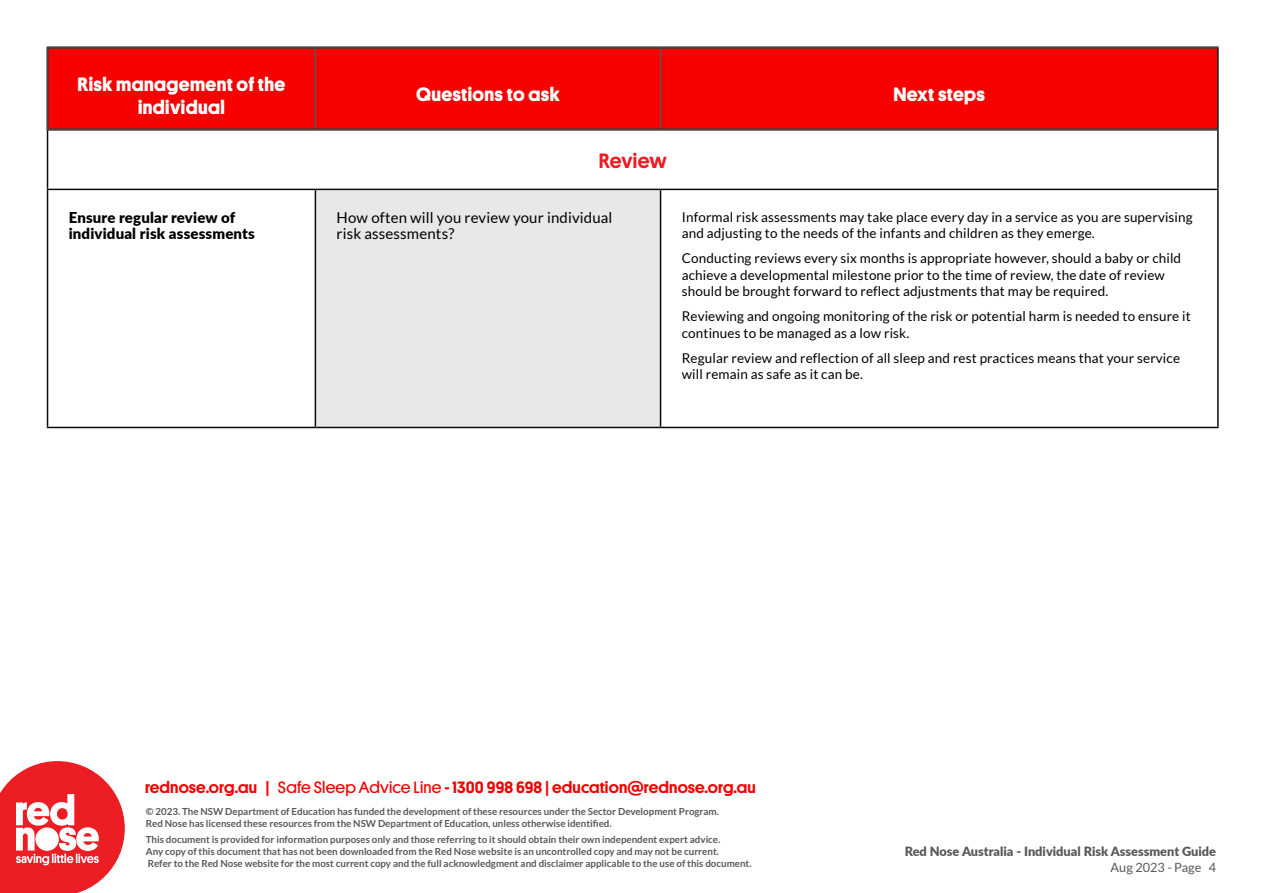
<style>
.page{position:relative;width:1263px;height:893px;background:#fff}
.page>*{position:absolute;margin:0;border:0;box-sizing:border-box;transform-origin:0 0}
.t1{font:500 21px "Platform";letter-spacing:-.005em;color:#ed1d24}
.t2{font:700 19.5px/23.4px "Platform";letter-spacing:.02em;color:#fff;text-align:center}
.t3{font:500 16.5px "Platform";letter-spacing:.01em;color:#f60000}
.t4{font:15px/16.5px "Lato";letter-spacing:.01em;color:#000}
.t5{font:900 15px/16.5px "Lato";letter-spacing:.01em;color:#000}
.t6{font:13.5px/16.5px "Lato";letter-spacing:.01em;color:#000}
.t7{font:900 12.75px "Lato";color:#58595b}
.t8{font:12.75px "Lato";color:#58595b}
.t9{font:700 9.75px/12.1px "Lato";color:#58595b}
.s1{font-weight:400}
</style>
<div class="page">
<svg style="left:0;top:761px;width:125px;height:132px"></svg>
<div style="left:49px;top:49px;width:1168px;height:80px;background:#f60000"></div>
<div style="left:315px;top:189px;width:345px;height:238px;background:#e8e8e8"></div>
<hr style="left:315px;top:48px;width:1px;height:81px;background:#58595b">
<hr style="left:660px;top:48px;width:1px;height:81px;background:#58595b">
<hr style="left:47px;top:190px;width:1px;height:237px;background:#100906">
<hr style="left:1217px;top:190px;width:2px;height:237px;background:#100906">
<hr style="left:47px;top:427px;width:268px;height:1px;background:#100906">
<hr style="left:660px;top:427px;width:559px;height:1px;background:#100906">
<hr style="left:47px;top:47px;width:268px;height:1px;background:#100906">
<hr style="left:48px;top:48px;width:267px;height:1px;background:#100906">
<hr style="left:47px;top:47px;width:1px;height:83px;background:#100906">
<hr style="left:48px;top:48px;width:1px;height:81px;background:#100906">
<hr style="left:315px;top:47px;width:345px;height:1px;background:#100906">
<hr style="left:315px;top:48px;width:345px;height:1px;background:#100906">
<hr style="left:660px;top:47px;width:559px;height:1px;background:#100906">
<hr style="left:660px;top:48px;width:559px;height:1px;background:#100906">
<hr style="left:48px;top:129px;width:267px;height:1px;background:#100906">
<hr style="left:47px;top:130px;width:268px;height:1px;background:#100906">
<hr style="left:315px;top:129px;width:345px;height:1px;background:#100906">
<hr style="left:315px;top:130px;width:345px;height:1px;background:#100906">
<hr style="left:660px;top:129px;width:557px;height:1px;background:#100906">
<hr style="left:660px;top:130px;width:557px;height:1px;background:#100906">
<hr style="left:1217px;top:48px;width:2px;height:82px;background:#100906">
<hr style="left:315px;top:190px;width:1px;height:237px;background:#100906">
<hr style="left:660px;top:190px;width:1px;height:237px;background:#100906">
<hr style="left:315px;top:427px;width:345px;height:1px;background:#100906">
<hr style="left:47px;top:130px;width:1px;height:59px;background:#100906">
<hr style="left:1217px;top:130px;width:2px;height:59px;background:#100906">
<hr style="left:47px;top:189px;width:268px;height:1px;background:#100906">
<hr style="left:315px;top:189px;width:345px;height:1px;background:#100906">
<hr style="left:660px;top:189px;width:559px;height:1px;background:#100906">
<h2 class="t2" style="left:77px;top:71px;width:209px">Risk management of the individual</h2>
<h2 class="t2" style="left:416px;top:82px;width:145px">Questions to ask</h2>
<h2 class="t2" style="left:893px;top:82px;width:93px">Next steps</h2>
<h1 class="t1" style="left:599px;top:146px;width:69px">Review</h1>
<h3 class="t5" style="left:69px;top:208px;width:187px">Ensure regular review of individual risk assessments</h3>
<h3 class="t4" style="left:337px;top:209px;width:277px">How often will you review your individual risk assessments?</h3>
<h3 class="t6" style="left:682px;top:208px;width:512px">Informal risk assessments may take place every day in a service as you are supervising and adjusting to the needs of the infants and children as they emerge.</h3>
<h3 class="t6" style="left:682px;top:250px;width:501px">Conducting reviews every six months is appropriate however, should a baby or child achieve a developmental milestone prior to the time of review, the date of review should be brought forward to reflect adjustments that may be required.</h3>
<h3 class="t6" style="left:682px;top:308px;width:510px">Reviewing and ongoing monitoring of the risk or potential harm is needed to ensure it continues to be managed as a low risk.</h3>
<h3 class="t6" style="left:682px;top:349px;width:500px">Regular review and reflection of all sleep and rest practices means that your service will remain as safe as it can be.</h3>
<h3 class="t3" style="left:145px;top:775px;width:612px">rednose.org.au | <span class="s1">Safe Sleep Advice Line</span> - 1300 998 698 | education@rednose.org.au</h3>
<p class="t9" style="left:146px;top:806px;width:575px;line-height:11.7px">© 2023. The NSW Department of Education has funded the development of these resources under the Sector Development Program.<br>Red Nose has licensed these resources from the NSW Department of Education, unless otherwise identified.</p>
<p class="t9" style="left:146px;top:833px;width:607px">This document is provided for information purposes only and those referring to it should obtain their own independent expert advice.<br>Any copy of this document that has not been downloaded from the Red Nose website is an uncontrolled copy and may not be current.<br>Refer to the Red Nose website for the most current copy and the full acknowledgment and disclaimer applicable to the use of this document.</p>
<h3 class="t7" style="left:905px;top:842px;width:313px">Red Nose Australia - Individual Risk Assessment Guide</h3>
<h3 class="t8" style="left:1110px;top:860px;width:107px">Aug 2023 - Page 4</h3>
</div>
